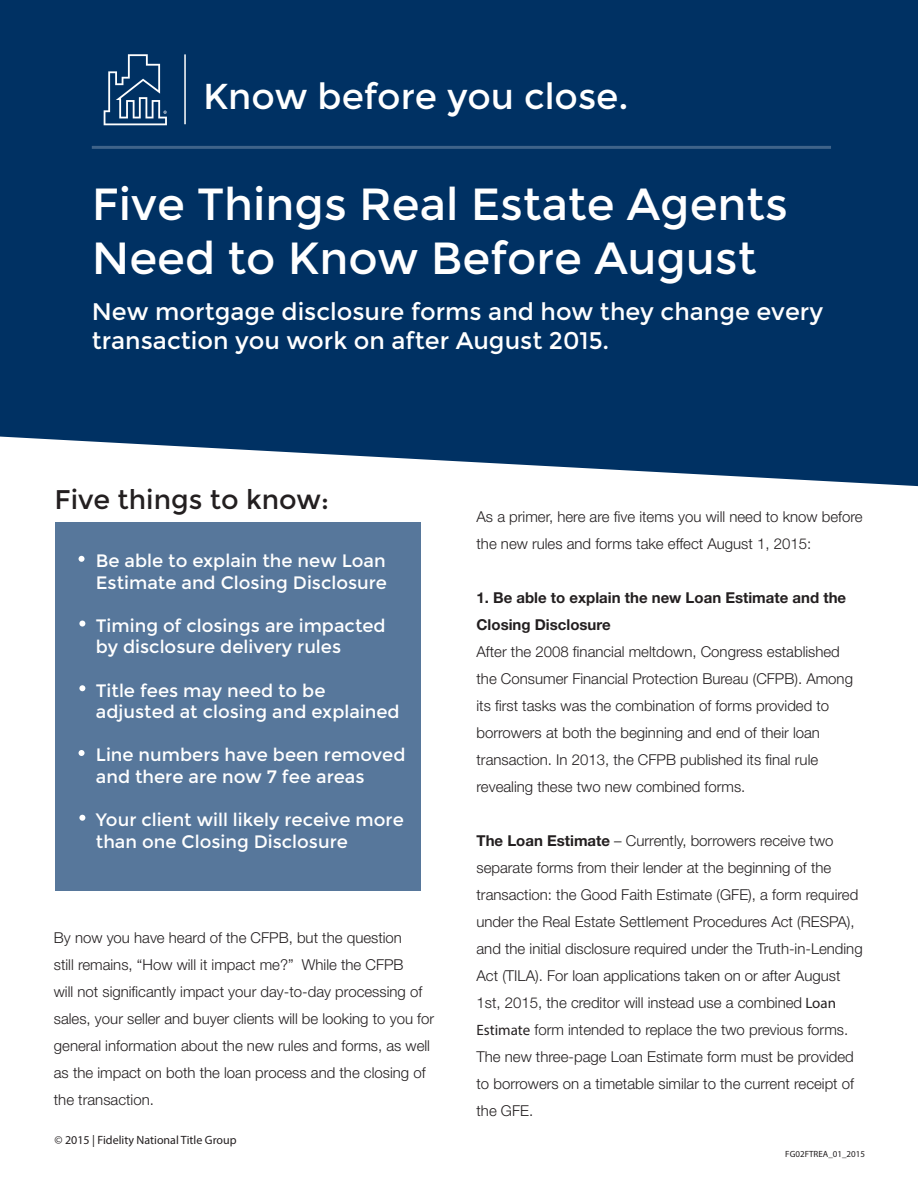
<style>
.page{position:relative;width:918px;height:1188px;background:#fff}
.page>*{position:absolute;margin:0;border:0;box-sizing:border-box;transform-origin:0 0}
.t1{font:45px/54px "Montserrat";color:#fff}
.t2{font:36px "Montserrat";color:#fff}
.t3{font:27px "Montserrat";color:#231f20}
.t4{font:24px/28.8px "Montserrat";color:#fff}
.t5{font:18px/21.6px "Montserrat";color:#fff}
.t6{font:300 15px/27px "Helvetica Neue";color:#231f20}
.t7{font:700 15px/27px "Helvetica Neue";color:#231f20}
.t8{font:12px "Myriad Pro";color:#231f20}
.t9{font:9px "Myriad Pro";color:#231f20}
.s1{font-weight:700}
.s2{font-family:"Myriad Pro";font-weight:400}
</style>
<div class="page">
<div style="left:0;top:0;width:918px;height:486px;background:#003163"></div>
<hr style="left:92px;top:146px;width:739px;height:3px;background:#fff">
<hr style="left:184px;top:54px;width:2px;height:70px;background:#fff">
<svg style="left:104px;top:54px;width:63px;height:71px;background:#305880"></svg>
<div style="left:56px;top:523px;width:365px;height:368px;background:#57779b"></div>
<svg style="left:79px;top:556px;width:6px;height:6px"></svg>
<svg style="left:79px;top:685px;width:6px;height:6px"></svg>
<svg style="left:79px;top:750px;width:6px;height:6px"></svg>
<svg style="left:79px;top:815px;width:6px;height:6px"></svg>
<svg style="left:79px;top:621px;width:6px;height:6px"></svg>
<p class="t2" style="left:203px;top:76px;width:427px">Know before you close.</p>
<p class="t1" style="left:92px;top:178px;width:698px">Five Things Real Estate Agents<br>Need to Know Before August</p>
<p class="t4" style="left:92px;top:298px;width:733px">New mortgage disclosure forms and how they change every transaction you work on after August 2015.</p>
<p class="t3" style="left:54px;top:483px;width:276px">Five things to know:</p>
<p class="t5" style="left:96px;top:550px;width:293px">Be able to explain the new Loan<br>Estimate and Closing Disclosure</p>
<p class="t5" style="left:96px;top:615px;width:291px">Timing of closings are impacted by disclosure delivery rules</p>
<p class="t5" style="left:96px;top:680px;width:305px">Title fees may need to be adjusted at closing and explained</p>
<p class="t5" style="left:96px;top:744px;width:311px">Line numbers have been removed and there are now 7 fee areas</p>
<p class="t5" style="left:96px;top:809px;width:309px">Your client will likely receive more than one Closing Disclosure</p>
<p class="t6" style="left:54px;top:924px;width:382px">By now you have heard of the CFPB, but the question<br>still remains, “How will it impact me?” While the CFPB<br>will not significantly impact your day-to-day processing of sales, your seller and buyer clients will be looking to you for general information about the new rules and forms, as well as the impact on both the loan process and the closing of the transaction.</p>
<p class="t8" style="left:54px;top:1132px;width:184px">© 2015 | Fidelity National Title Group</p>
<p class="t6" style="left:477px;top:503px;width:388px">As a primer, here are five items you will need to know before the new rules and forms take effect August 1, 2015:</p>
<p class="t7" style="left:477px;top:585px;width:371px">1. Be able to explain the new Loan Estimate and the<br>Closing Disclosure</p>
<p class="t6" style="left:477px;top:638px;width:378px">After the 2008 financial meltdown, Congress established the Consumer Financial Protection Bureau (CFPB). Among its first tasks was the combination of forms provided to borrowers at both the beginning and end of their loan transaction. In 2013, the CFPB published its final rule revealing these two new combined forms.</p>
<p class="t6" style="left:477px;top:827px;width:388px"><span class="s1">The Loan Estimate</span> – Currently, borrowers receive two separate forms from their lender at the beginning of the transaction: the Good Faith Estimate (GFE), a form required under the Real Estate Settlement Procedures Act (RESPA), and the initial disclosure required under the Truth-in-Lending Act (TILA). For loan applications taken on or after August 1st, 2015, the creditor will instead use a combined <span class="s2">Loan Estimate</span> form intended to replace the two previous forms.<br>The new three-page Loan Estimate form must be provided to borrowers on a timetable similar to the current receipt of the GFE.</p>
<p class="t9" style="left:785px;top:1148px;width:81px">FG02FTREA_01_2015</p>
</div>
